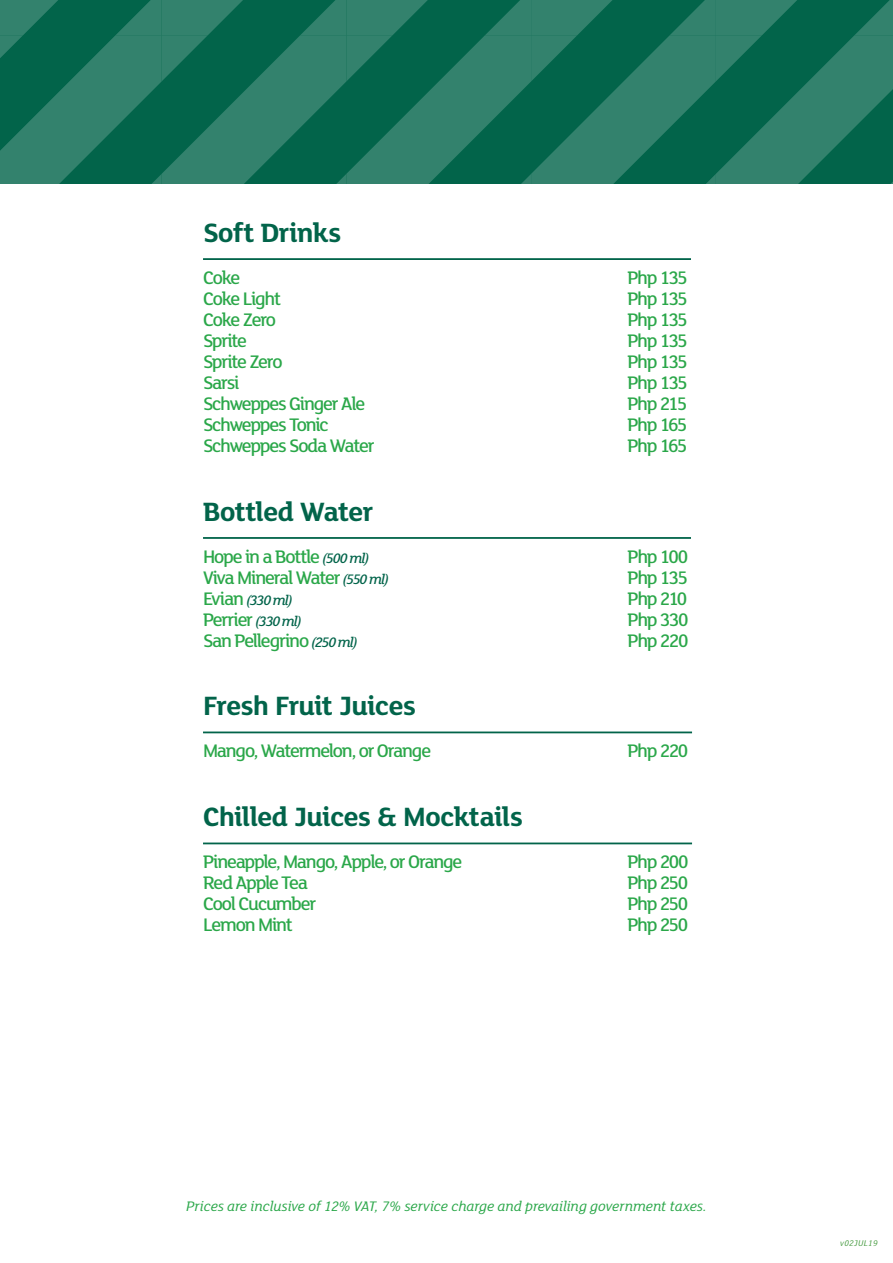
<style>
.page{position:relative;width:893px;height:1263px;background:#fff}
.page>*{position:absolute;margin:0;border:0;box-sizing:border-box;transform-origin:0 0}
.t1{font:700 28.8px "FS Lola";letter-spacing:-.025em;color:#02644a}
.t2{font:500 19.8px "FS Lola";letter-spacing:-.065em;color:#2aa749}
.t3{font:italic 15px "FS Lola";letter-spacing:-.005em;color:#2aa749}
.t4{font:italic 500 15px "FS Lola";color:#02644a}
.t5{font:italic 9px "FS Lola";letter-spacing:.03em;color:#4b9d45}
.s1{font-style:italic;font-size:15px;color:#02644a}
.s2{font-style:normal;font-size:19.8px;color:#2aa749}
</style>
<div class="page">
<hr style="left:203px;top:258px;width:488px;height:2px;background:#02644a">
<hr style="left:203px;top:537px;width:488px;height:2px;background:#02644a">
<hr style="left:203px;top:731px;width:489px;height:2px;background:#02644a">
<hr style="left:203px;top:842px;width:489px;height:2px;background:#02644a">
<svg style="left:0;top:0;width:893px;height:184px;background:#1a725b"></svg>
<h1 class="t1" style="left:203px;top:213px;width:140px">Soft Drinks</h1>
<p class="t2" style="left:203px;top:265px;width:39px">Coke</p>
<p class="t2" style="left:627px;top:265px;width:62px">Php 135</p>
<p class="t2" style="left:203px;top:286px;width:80px">Coke Light</p>
<p class="t2" style="left:627px;top:286px;width:62px">Php 135</p>
<p class="t2" style="left:203px;top:307px;width:75px">Coke Zero</p>
<p class="t2" style="left:627px;top:307px;width:62px">Php 135</p>
<p class="t2" style="left:203px;top:328px;width:46px">Sprite</p>
<p class="t2" style="left:627px;top:328px;width:62px">Php 135</p>
<p class="t2" style="left:203px;top:349px;width:81px">Sprite Zero</p>
<p class="t2" style="left:627px;top:349px;width:62px">Php 135</p>
<p class="t2" style="left:203px;top:370px;width:38px">Sarsi</p>
<p class="t2" style="left:627px;top:370px;width:62px">Php 135</p>
<p class="t2" style="left:203px;top:391px;width:164px">Schweppes Ginger Ale</p>
<p class="t2" style="left:627px;top:391px;width:61px">Php 215</p>
<p class="t2" style="left:203px;top:412px;width:127px">Schweppes Tonic</p>
<p class="t2" style="left:627px;top:412px;width:61px">Php 165</p>
<p class="t2" style="left:203px;top:433px;width:173px">Schweppes Soda Water</p>
<p class="t2" style="left:627px;top:433px;width:61px">Php 165</p>
<h1 class="t1" style="left:203px;top:492px;width:172px">Bottled Water</h1>
<p class="t2" style="left:203px;top:543px;width:167px">Hope in a Bottle <span class="s1">(500 ml)</span></p>
<p class="t2" style="left:628px;top:543px;width:62px">Php 100</p>
<p class="t2" style="left:203px;top:564px;width:187px">Viva Mineral Water <span class="s1">(550 ml)</span></p>
<p class="t2" style="left:628px;top:564px;width:62px">Php 135</p>
<p class="t4" style="left:203px;top:590px;width:91px"><span class="s2">Evian</span> (330 ml)</p>
<p class="t2" style="left:628px;top:585px;width:61px">Php 210</p>
<p class="t2" style="left:203px;top:606px;width:100px">Perrier <span class="s1">(330 ml)</span></p>
<p class="t2" style="left:628px;top:606px;width:62px">Php 330</p>
<p class="t2" style="left:203px;top:627px;width:156px">San Pellegrino <span class="s1">(250 ml)</span></p>
<p class="t2" style="left:628px;top:627px;width:62px">Php 220</p>
<h1 class="t1" style="left:203px;top:686px;width:214px">Fresh Fruit Juices</h1>
<p class="t2" style="left:203px;top:738px;width:230px">Mango, Watermelon, or Orange</p>
<p class="t2" style="left:627px;top:738px;width:62px">Php 220</p>
<h1 class="t1" style="left:203px;top:797px;width:322px">Chilled Juices &amp; Mocktails</h1>
<p class="t2" style="left:203px;top:849px;width:261px">Pineapple, Mango, Apple, or Orange</p>
<p class="t2" style="left:627px;top:849px;width:63px">Php 200</p>
<p class="t2" style="left:203px;top:870px;width:106px">Red Apple Tea</p>
<p class="t2" style="left:627px;top:870px;width:62px">Php 250</p>
<p class="t2" style="left:203px;top:891px;width:115px">Cool Cucumber</p>
<p class="t2" style="left:627px;top:891px;width:62px">Php 250</p>
<p class="t2" style="left:203px;top:912px;width:91px">Lemon Mint</p>
<p class="t2" style="left:627px;top:912px;width:62px">Php 250</p>
<p class="t3" style="left:186px;top:1196px;width:522px">Prices are inclusive of 12% VAT, 7% service charge and prevailing government taxes.</p>
<p class="t5" style="left:840px;top:1237px;width:39px">v02JUL19</p>
</div>
